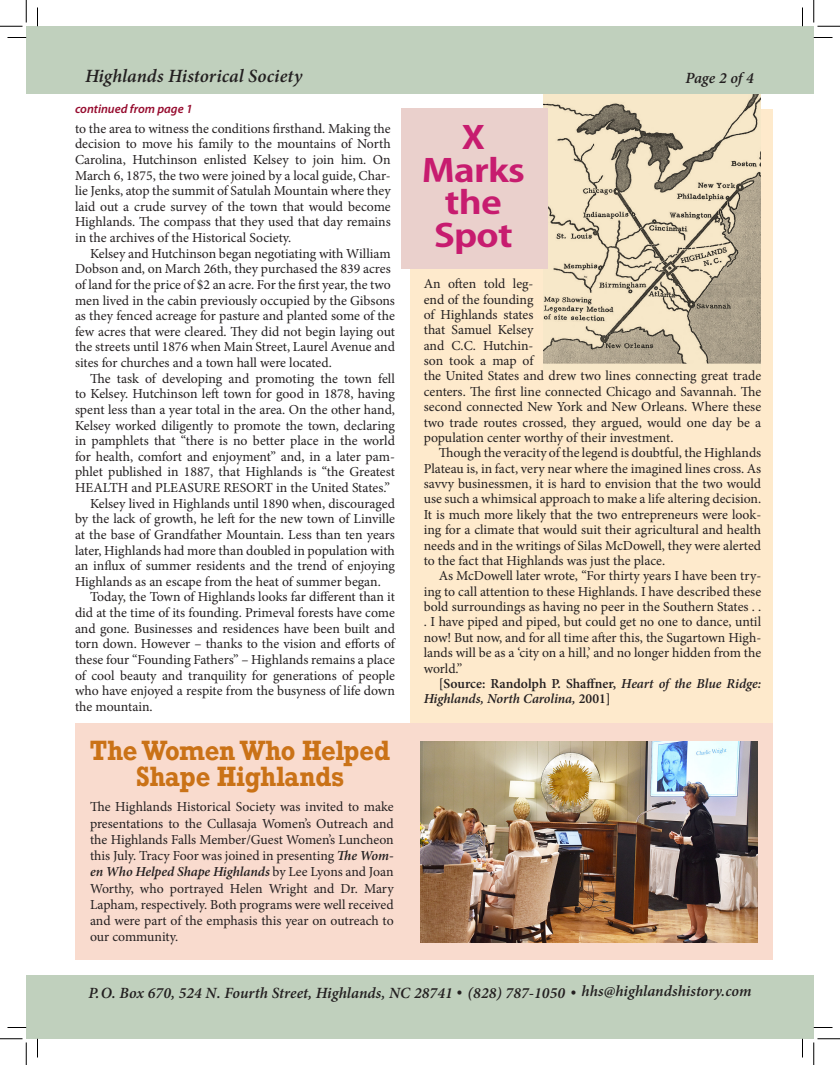
<style>
.page{position:relative;width:840px;height:1065px;background:#fff}
.page>*{position:absolute;margin:0;border:0;box-sizing:border-box;transform-origin:0 0}
.t1{font:700 31.25px/32.5px "Adobe Gothic Std";letter-spacing:-.02em;color:#c71c6f;text-align:center;scale:1.21 1}
.t2{font:700 26.25px/26.2px "Rockwell";letter-spacing:-.01em;color:#ca7217;text-align:center;scale:.91 1}
.t3{font:italic 600 18.75px "Minion Pro";letter-spacing:.005em;color:#231f20}
.t4{font:italic 600 15.62px "Minion Pro";letter-spacing:.005em;color:#231f20}
.t5{font:13.75px/15.6px "Minion Pro";letter-spacing:-.005em;color:#231f20;text-align:justify}
.t6{font:italic 600 13.75px/15.4px "Minion Pro";letter-spacing:-.005em;color:#231f20}
.t7{font:italic 600 12.5px "Myriad Pro";color:#960b2e}
.s1{font-weight:600;font-style:italic}
.s2{font-style:normal}
</style>
<div class="page">
<div style="left:410px;top:109px;width:362px;height:624px;background:#feeacc"></div>
<div style="left:75px;top:723px;width:697px;height:237px;background:#f9dbce"></div>
<div style="left:26px;top:26px;width:788px;height:68px;background:#c0d0bd"></div>
<div style="left:26px;top:975px;width:788px;height:64px;background:#c0d0bd"></div>
<img style="left:544px;top:94px;width:217px;height:270px">
<img style="left:420px;top:741px;width:338px;height:201px">
<div style="left:401px;top:108px;width:147px;height:160px;background:#ead0cc"></div>
<svg style="left:8px;top:37px;width:18px;height:1px"></svg>
<svg style="left:814px;top:37px;width:18px;height:1px"></svg>
<svg style="left:8px;top:1027px;width:18px;height:1px"></svg>
<svg style="left:814px;top:1027px;width:18px;height:1px"></svg>
<svg style="left:37px;top:8px;width:1px;height:18px"></svg>
<svg style="left:37px;top:1039px;width:1px;height:19px"></svg>
<svg style="left:802px;top:8px;width:1px;height:18px"></svg>
<svg style="left:802px;top:1039px;width:1px;height:19px"></svg>
<svg style="left:0;top:0;width:27px;height:27px"></svg>
<svg style="left:0;top:1039px;width:27px;height:26px"></svg>
<svg style="left:814px;top:0;width:26px;height:27px"></svg>
<svg style="left:814px;top:1039px;width:26px;height:26px"></svg>
<p class="t3" style="left:85px;top:63px;width:219px">Highlands Historical Society</p>
<p class="t4" style="left:685px;top:67px;width:70px">Page 2 of 4</p>
<p class="t7" style="left:75px;top:101px;width:119px">continued from page 1</p>
<p class="t5" style="left:75px;top:121px;width:317px">to the area to witness the conditions firsthand. Making the decision to move his family to the mountains of North Carolina, Hutchinson enlisted Kelsey to join him. On March 6, 1875, the two were joined by a local guide, Char&shy;lie Jenks, atop the summit of Satulah Mountain where they laid out a crude survey of the town that would become Highlands. The compass that they used that day remains in the archives of the Historical Society.</p>
<p class="t5" style="left:75px;top:246px;width:322px;text-align:left;text-indent:15px">Kelsey and Hutchinson began negotiating with William Dobson and, on March 26th, they purchased the 839 acres of land for the price of $2 an acre. For the first year, the two men lived in the cabin previously occupied by the Gibsons as they fenced acreage for pasture and planted some of the few acres that were cleared. They did not begin laying out the streets until 1876 when Main Street, Laurel Avenue and sites for churches and a town hall were located.</p>
<p class="t5" style="left:75px;top:371px;width:322px;text-indent:15px">The task of developing and promoting the town fell to Kelsey. Hutchinson left town for good in 1878, having spent less than a year total in the area. On the other hand, Kelsey worked diligently to promote the town, declaring in pamphlets that “there is no better place in the world for health, comfort and enjoyment” and, in a later pam&shy;phlet published in 1887, that Highlands is “the Greatest HEALTH and PLEASURE RESORT in the United States.”</p>
<p class="t5" style="left:75px;top:496px;width:322px;text-indent:15px">Kelsey lived in Highlands until 1890 when, discouraged by the lack of growth, he left for the new town of Linville at the base of Grandfather Mountain. Less than ten years later, Highlands had more than doubled in population with an influx of summer residents and the trend of enjoying Highlands as an escape from the heat of summer began.</p>
<p class="t5" style="left:75px;top:589px;width:322px;text-indent:15px">Today, the Town of Highlands looks far different than it did at the time of its founding. Primeval forests have come and gone. Businesses and residences have been built and torn down. However – thanks to the vision and efforts of these four “Founding Fathers” – Highlands remains a place of cool beauty and tranquility for generations of people who have enjoyed a respite from the busyness of life down the mountain.</p>
<p class="t2" style="left:90px;top:737px;width:331px">The Women Who Helped<br>Shape Highlands</p>
<p class="t5" style="left:90px;top:799px;width:305px;line-height:16.2px">The Highlands Historical Society was invited to make presentations to the Cullasaja Women’s Outreach and the Highlands Falls Member/Guest Women’s Luncheon this July. Tracy Foor was joined in presenting <span class="s1">The Wom&shy;en Who Helped Shape Highlands</span> by Lee Lyons and Joan Worthy, who portrayed Helen Wright and Dr. Mary Lapham, respectively. Both programs were well received and were part of the emphasis this year on outreach to our community.</p>
<p class="t1" style="left:422px;top:122px;width:87px">X<br>Marks the<br>Spot</p>
<p class="t5" style="left:424px;top:276px;width:339px;text-align:left">An often told leg-<br>end of the founding<br>of Highlands states<br>that Samuel Kelsey<br>and C.C. Hutchin-<br>son took a map of<br>the United States and drew two lines connecting great trade centers. The first line connected Chicago and Savannah. The second connected New York and New Orleans. Where these two trade routes crossed, they argued, would one day be a population center worthy of their investment.</p>
<p class="t5" style="left:424px;top:445px;width:339px;text-indent:15px">Though the veracity of the legend is doubtful, the Highlands Plateau is, in fact, very near where the imagined lines cross. As savvy businessmen, it is hard to envision that the two would use such a whimsical approach to make a life altering decision.<br>It is much more likely that the two entrepreneurs were look&shy;ing for a climate that would suit their agricultural and health needs and in the writings of Silas McDowell, they were alerted to the fact that Highlands was just the place.</p>
<p class="t5" style="left:424px;top:568px;width:339px;text-indent:15px">As McDowell later wrote, “For thirty years I have been try&shy;ing to call attention to these Highlands. I have described these bold surroundings as having no peer in the Southern States . . . I have piped and piped, but could get no one to dance, until now! But now, and for all time after this, the Sugartown High&shy;lands will be as a ‘city on a hill,’ and no longer hidden from the world.”</p>
<p class="t6" style="left:424px;top:676px;width:339px;text-indent:15px"><span class="s2">[Source: Randolph P. Shaffner,</span> Heart of the Blue Ridge:<br>Highlands, North Carolina, <span class="s2">2001]</span></p>
<p class="t4" style="left:88px;top:982px;width:665px">P.O. Box 670, 524 N. Fourth Street, Highlands, NC 28741 • (828) 787-1050 • hhs@highlandshistory.com</p>
</div>
